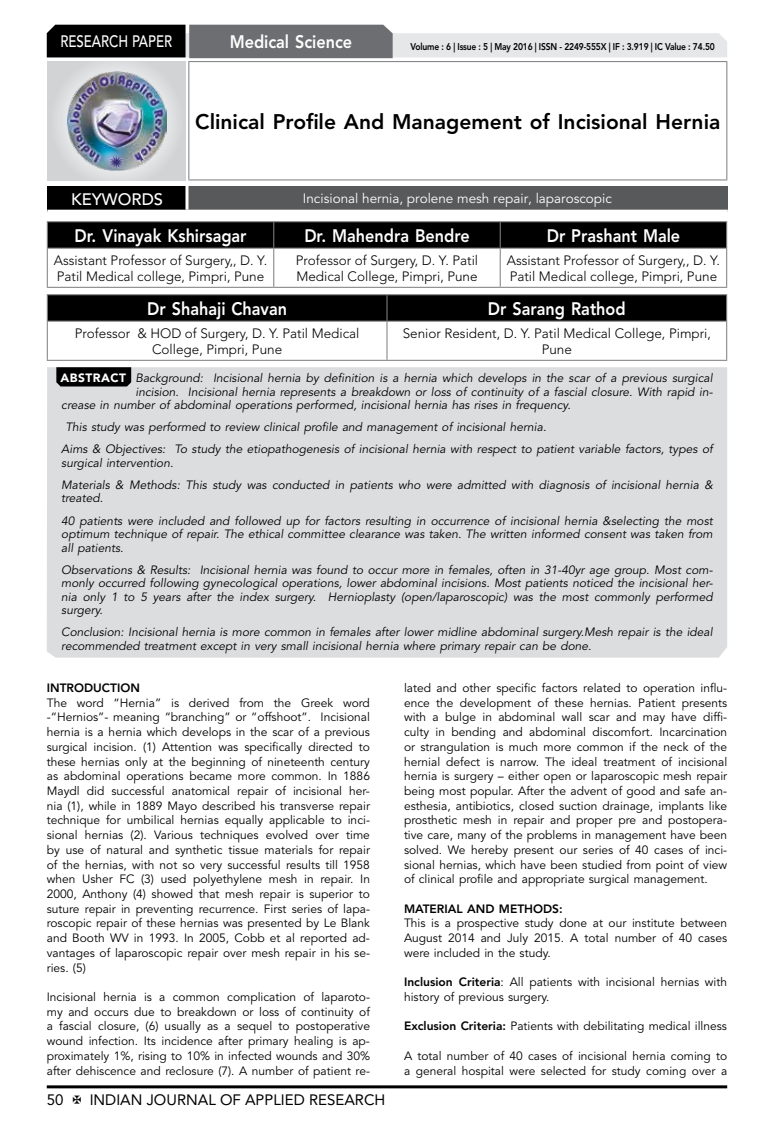
<style>
.page{position:relative;width:774px;height:1136px;background:#fff}
.page>*{position:absolute;margin:0;border:0;box-sizing:border-box;transform-origin:0 0}
.t1{font:800 21px "Avenir LT Std";color:#000}
.t2{font:800 18px "Avenir LT Std";color:#fff;scale:.9 1}
.t3{font:500 16.5px "Avenir LT Std";color:#fff;scale:.8 1}
.t4{font:500 16.5px "Avenir LT Std";color:#fff}
.t5{font:15px "Avenir LT Std";color:#000}
.t6{font:300 13.5px/16.2px "Avenir LT Std";color:#000}
.t7{font:13.5px "Avenir LT Std";color:#fff}
.t8{font:12px/14.7px "Avenir LT Std";color:#000;text-align:justify}
.t9{font:italic 12px/13.5px "Avenir LT Std";color:#000}
.t10{font:800 12px "Avenir LT Std";color:#000}
.t11{font:800 9.75px "Avenir LT Std";letter-spacing:-.02em;color:#000;scale:.87 1}
.s1{font-weight:900;font-style:normal;color:#fff}
.s2{font-weight:800}
</style>
<div class="page">
<hr style="left:47px;top:1085px;width:680px;height:3px;background:#000">
<div style="left:48px;top:62px;width:137px;height:118px;background:linear-gradient(to right,#d9dadb,#d9dadb)"></div>
<img style="left:68px;top:71px;width:99px;height:100px">
<svg style="left:47px;top:25px;width:680px;height:33px;background:#979899"></svg>
<hr style="left:188px;top:61px;width:539px;height:1px;background:#808285">
<hr style="left:188px;top:62px;width:1px;height:117px;background:#808285">
<hr style="left:726px;top:62px;width:1px;height:117px;background:#808285">
<hr style="left:188px;top:179px;width:539px;height:1px;background:#808285">
<hr style="left:47px;top:221px;width:227px;height:1px;background:#808285">
<hr style="left:274px;top:221px;width:226px;height:1px;background:#808285">
<hr style="left:500px;top:221px;width:227px;height:1px;background:#808285">
<div style="left:47px;top:222px;width:680px;height:25px;background:#000"></div>
<hr style="left:47px;top:247px;width:227px;height:2px;background:#808285">
<hr style="left:47px;top:249px;width:1px;height:38px;background:#808285">
<hr style="left:274px;top:247px;width:226px;height:2px;background:#808285">
<hr style="left:273px;top:249px;width:1px;height:38px;background:#808285">
<hr style="left:500px;top:247px;width:227px;height:2px;background:#808285">
<hr style="left:500px;top:249px;width:1px;height:38px;background:#808285">
<hr style="left:726px;top:249px;width:1px;height:38px;background:#808285">
<hr style="left:47px;top:287px;width:227px;height:1px;background:#808285">
<hr style="left:274px;top:287px;width:226px;height:1px;background:#808285">
<hr style="left:500px;top:287px;width:227px;height:1px;background:#808285">
<div style="left:47px;top:186px;width:140px;height:25px;background:#000"></div>
<div style="left:187px;top:186px;width:541px;height:25px;background:#58595b"></div>
<hr style="left:185px;top:186px;width:3px;height:24px;background:#fff">
<hr style="left:47px;top:210px;width:140px;height:3px;background:#fff">
<hr style="left:187px;top:210px;width:541px;height:3px;background:#fff">
<div style="left:47px;top:367px;width:680px;height:290px;background:#dcddde"></div>
<svg style="left:56px;top:367px;width:75px;height:19px"></svg>
<hr style="left:47px;top:294px;width:340px;height:1px;background:#808285">
<hr style="left:387px;top:294px;width:340px;height:1px;background:#808285">
<div style="left:47px;top:295px;width:680px;height:25px;background:#000"></div>
<hr style="left:47px;top:320px;width:340px;height:1px;background:#808285">
<hr style="left:47px;top:321px;width:1px;height:39px;background:#808285">
<hr style="left:387px;top:320px;width:340px;height:1px;background:#808285">
<hr style="left:386px;top:321px;width:1px;height:39px;background:#808285">
<hr style="left:726px;top:321px;width:1px;height:39px;background:#808285">
<hr style="left:47px;top:360px;width:340px;height:1px;background:#808285">
<hr style="left:387px;top:360px;width:340px;height:1px;background:#808285">
<h3 class="t3" style="left:60px;top:32px;width:139px">RESEARCH PAPER</h3>
<h2 class="t2" style="left:230px;top:31px;width:138px">Medical Science</h2>
<p class="t11" style="left:410px;top:41px;width:351px">Volume : 6 | Issue : 5 | May 2016 | ISSN - 2249-555X | IF : 3.919 | IC Value : 74.50</p>
<h1 class="t1" style="left:195px;top:109px;width:527px">Clinical Profile And Management of Incisional Hernia</h1>
<h3 class="t4" style="left:71px;top:189px;width:94px">KEYWORDS</h3>
<p class="t7" style="left:303px;top:190px;width:311px">Incisional hernia, prolene mesh repair, laparoscopic</p>
<h2 class="t2" style="left:74px;top:225px;width:193px">Dr. Vinayak Kshirsagar</h2>
<h2 class="t2" style="left:304px;top:225px;width:185px">Dr. Mahendra Bendre</h2>
<h2 class="t2" style="left:547px;top:225px;width:150px">Dr Prashant Male</h2>
<p class="t6" style="left:54px;top:252px;width:215px">Assistant Professor of Surgery,, D. Y.<br>Patil Medical college, Pimpri, Pune</p>
<p class="t6" style="left:296px;top:252px;width:184px">Professor of Surgery, D. Y. Patil<br>Medical College, Pimpri, Pune</p>
<p class="t6" style="left:507px;top:252px;width:215px">Assistant Professor of Surgery,, D. Y.<br>Patil Medical college, Pimpri, Pune</p>
<h2 class="t2" style="left:147px;top:298px;width:157px">Dr Shahaji Chavan</h2>
<h2 class="t2" style="left:488px;top:298px;width:154px">Dr Sarang Rathod</h2>
<p class="t6" style="left:75px;top:325px;width:286px;text-align:center">Professor &amp; HOD of Surgery, D. Y. Patil Medical<br>College, Pimpri, Pune</p>
<p class="t6" style="left:403px;top:325px;width:310px;text-align:center">Senior Resident, D. Y. Patil Medical College, Pimpri,<br>Pune</p>
<p class="t9" style="left:61px;top:372px;width:653px"><span class="s1">ABSTRACT</span> Background: Incisional hernia by definition is a hernia which develops in the scar of a previous surgical</p>
<p class="t9" style="left:135px;top:385px;width:579px">incision. Incisional hernia represents a breakdown or loss of continuity of a fascial closure. With rapid in-</p>
<p class="t9" style="left:61px;top:399px;width:511px">crease in number of abdominal operations performed, incisional hernia has rises in frequency.</p>
<p class="t9" style="left:61px;top:416px;width:653px;line-height:22px;text-indent:4px">This study was performed to review clinical profile and management of incisional hernia.<br>Aims &amp; Objectives: To study the etiopathogenesis of incisional hernia with respect to patient variable factors, types of</p>
<p class="t9" style="left:61px;top:452px;width:653px;line-height:22px">surgical intervention.<br>Materials &amp; Methods: This study was conducted in patients who were admitted with diagnosis of incisional hernia &amp;</p>
<p class="t9" style="left:61px;top:487px;width:653px;line-height:22px">treated.<br>40 patients were included and followed up for factors resulting in occurrence of incisional hernia &amp;selecting the most</p>
<p class="t9" style="left:61px;top:527px;width:653px">optimum technique of repair. The ethical committee clearance was taken. The written informed consent was taken from all patients.</p>
<p class="t9" style="left:61px;top:563px;width:653px;text-align:justify">Observations &amp; Results: Incisional hernia was found to occur more in females, often in 31-40yr age group. Most com&shy;monly occurred following gynecological operations, lower abdominal incisions. Most patients noticed the incisional her&shy;nia only 1 to 5 years after the index surgery. Hernioplasty (open/laparoscopic) was the most commonly performed surgery.</p>
<p class="t9" style="left:61px;top:625px;width:653px">Conclusion: Incisional hernia is more common in females after lower midline abdominal surgery.Mesh repair is the ideal recommended treatment except in very small incisional hernia where primary repair can be done.</p>
<p class="t10" style="left:47px;top:680px;width:95px">INTRODUCTION</p>
<p class="t8" style="left:47px;top:695px;width:325px">The word “Hernia” is derived from the Greek word -“Hernios”- meaning “branching” or “offshoot”. Incisional hernia is a hernia which develops in the scar of a previous surgical incision. (1) Attention was specifically directed to these hernias only at the beginning of nineteenth century as abdominal operations became more common. In 1886<br>Maydl did successful anatomical repair of incisional her&shy;nia (1), while in 1889 Mayo described his transverse repair technique for umbilical hernias equally applicable to inci&shy;sional hernias (2). Various techniques evolved over time by use of natural and synthetic tissue materials for repair of the hernias, with not so very successful results till 1958 when Usher FC (3) used polyethylene mesh in repair. In 2000, Anthony (4) showed that mesh repair is superior to suture repair in preventing recurrence. First series of lapa&shy;roscopic repair of these hernias was presented by Le Blank and Booth WV in 1993. In 2005, Cobb et al reported ad&shy;vantages of laparoscopic repair over mesh repair in his se&shy;ries. (5)</p>
<p class="t8" style="left:47px;top:989px;width:325px">Incisional hernia is a common complication of laparoto&shy;my and occurs due to breakdown or loss of continuity of a fascial closure, (6) usually as a sequel to postoperative wound infection. Its incidence after primary healing is ap&shy;proximately 1%, rising to 10% in infected wounds and 30% after dehiscence and reclosure (7). A number of patient re-</p>
<p class="t5" style="left:47px;top:1090px;width:18px">50</p>
<p class="t5" style="left:90px;top:1090px;width:297px">INDIAN JOURNAL OF APPLIED RESEARCH</p>
<p class="t8" style="left:404px;top:680px;width:325px">lated and other specific factors related to operation influ&shy;ence the development of these hernias. Patient presents with a bulge in abdominal wall scar and may have diffi&shy;culty in bending and abdominal discomfort. Incarcination or strangulation is much more common if the neck of the hernial defect is narrow. The ideal treatment of incisional hernia is surgery – either open or laparoscopic mesh repair being most popular. After the advent of good and safe an&shy;esthesia, antibiotics, closed suction drainage, implants like prosthetic mesh in repair and proper pre and postopera&shy;tive care, many of the problems in management have been solved. We hereby present our series of 40 cases of inci&shy;sional hernias, which have been studied from point of view of clinical profile and appropriate surgical management.</p>
<p class="t10" style="left:404px;top:901px;width:160px">MATERIAL AND METHODS:</p>
<p class="t8" style="left:404px;top:916px;width:325px">This is a prospective study done at our institute between August 2014 and July 2015. A total number of 40 cases were included in the study.</p>
<p class="t8" style="left:404px;top:974px;width:325px"><span class="s2">Inclusion Criteria</span>: All patients with incisional hernias with history of previous surgery.</p>
<p class="t8" style="left:404px;top:1019px;width:325px"><span class="s2">Exclusion Criteria:</span> Patients with debilitating medical illness</p>
<p class="t8" style="left:404px;top:1048px;width:325px">A total number of 40 cases of incisional hernia coming to a general hospital were selected for study coming over a</p>
</div>
